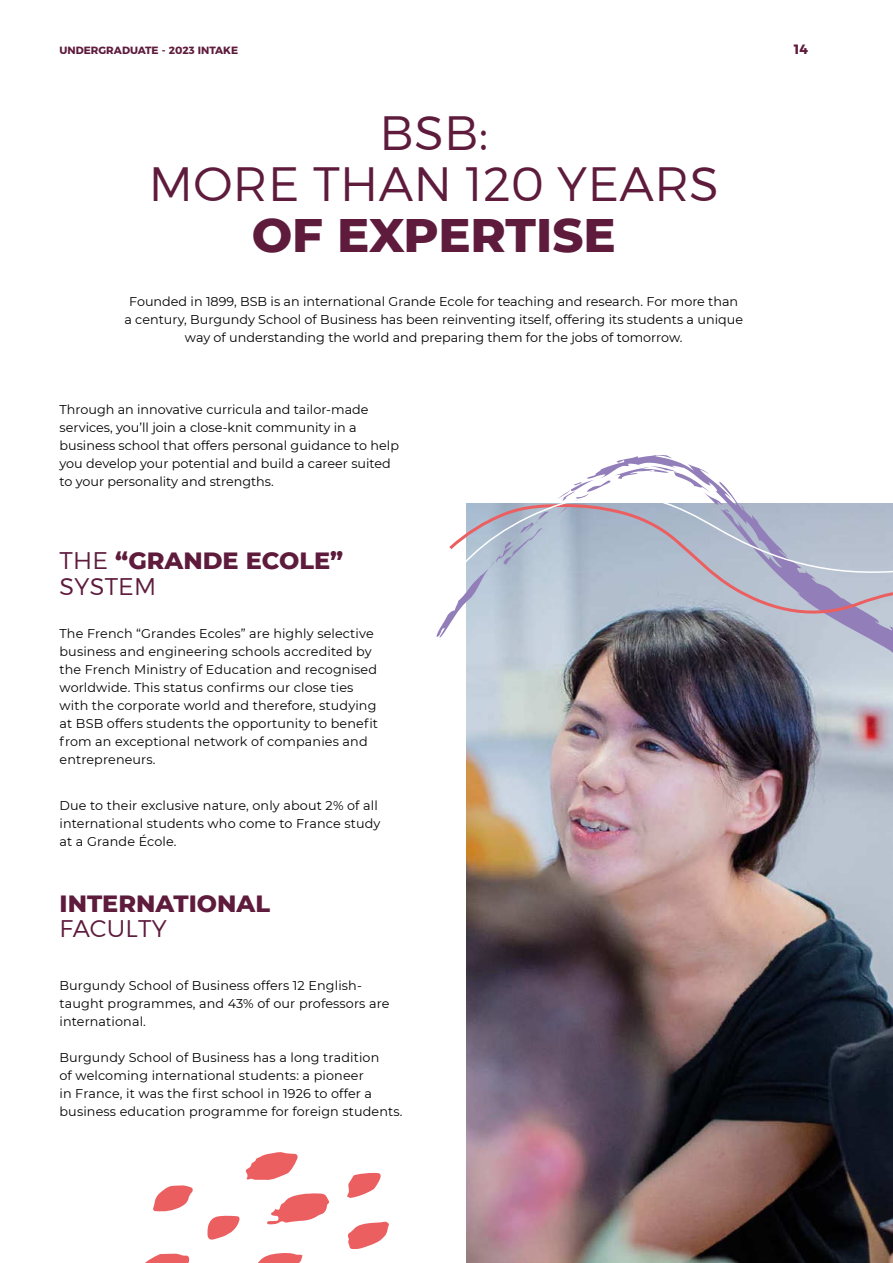
<style>
.page{position:relative;width:893px;height:1263px;background:#fff}
.page>*{position:absolute;margin:0;border:0;box-sizing:border-box;transform-origin:0 0}
.t1{font:300 48px/51px "Montserrat";letter-spacing:.01em;color:#5e1b3c;text-align:center}
.t2{font:800 48px "Montserrat";color:#5e1b3c}
.t3{font:800 24px/25.5px "Montserrat";color:#5e1b3c}
.t4{font:300 24px "Montserrat";letter-spacing:.01em;color:#5e1b3c}
.t5{font:700 13.5px "Montserrat";color:#5e1b3c}
.t6{font:12.75px/18px "Montserrat";letter-spacing:.005em;color:#000}
.t7{font:700 10.5px "Montserrat";color:#5e1b3c}
.s1{font-weight:300}
</style>
<div class="page">
<svg style="left:267px;top:1193px;width:63px;height:31px"></svg>
<svg style="left:258px;top:1253px;width:44px;height:10px"></svg>
<svg style="left:145px;top:1253px;width:45px;height:10px"></svg>
<svg style="left:245px;top:1152px;width:53px;height:28px"></svg>
<svg style="left:348px;top:1221px;width:41px;height:28px"></svg>
<svg style="left:153px;top:1185px;width:40px;height:27px"></svg>
<svg style="left:347px;top:1172px;width:34px;height:26px"></svg>
<svg style="left:207px;top:1215px;width:33px;height:25px"></svg>
<img style="left:466px;top:663px;width:427px;height:600px">
<svg style="left:600px;top:455px;width:105px;height:16px"></svg>
<svg style="left:436px;top:471px;width:457px;height:192px"></svg>
<p class="t7" style="left:60px;top:44px;width:180px">UNDERGRADUATE - 2023 INTAKE</p>
<p class="t5" style="left:794px;top:43px;width:16px">14</p>
<h1 class="t1" style="left:149px;top:108px;width:572px">BSB:<br>MORE THAN 120 YEARS</h1>
<h1 class="t2" style="left:252px;top:214px;width:365px">OF EXPERTISE</h1>
<p class="t6" style="left:124px;top:293px;width:620px;text-align:center">Founded in 1899, BSB is an international Grande Ecole for teaching and research. For more than a century, Burgundy School of Business has been reinventing itself, offering its students a unique way of understanding the world and preparing them for the jobs of tomorrow.</p>
<p class="t6" style="left:60px;top:401px;width:341px">Through an innovative curricula and tailor-made services, you’ll join a close-knit community in a business school that offers personal guidance to help you develop your potential and build a career suited to your personality and strengths.</p>
<h2 class="t3" style="left:60px;top:549px;width:285px"><span class="s1">THE</span> “GRANDE ECOLE”<br><span class="s1">SYSTEM</span></h2>
<p class="t6" style="left:60px;top:625px;width:320px">The French “Grandes Ecoles” are highly selective business and engineering schools accredited by the French Ministry of Education and recognised worldwide. This status confirms our close ties with the corporate world and therefore, studying at BSB offers students the opportunity to benefit from an exceptional network of companies and entrepreneurs.</p>
<p class="t6" style="left:60px;top:797px;width:322px">Due to their exclusive nature, only about 2% of all international students who come to France study at a Grande École.</p>
<h2 class="t3" style="left:60px;top:892px;width:212px">INTERNATIONAL</h2>
<h2 class="t4" style="left:60px;top:915px;width:109px">FACULTY</h2>
<p class="t6" style="left:60px;top:977px;width:331px">Burgundy School of Business offers 12 English&shy;taught programmes, and 43% of our professors are international.</p>
<p class="t6" style="left:60px;top:1049px;width:345px">Burgundy School of Business has a long tradition<br>of welcoming international students: a pioneer<br>in France, it was the first school in 1926 to offer a business education programme for foreign students.</p>
</div>
